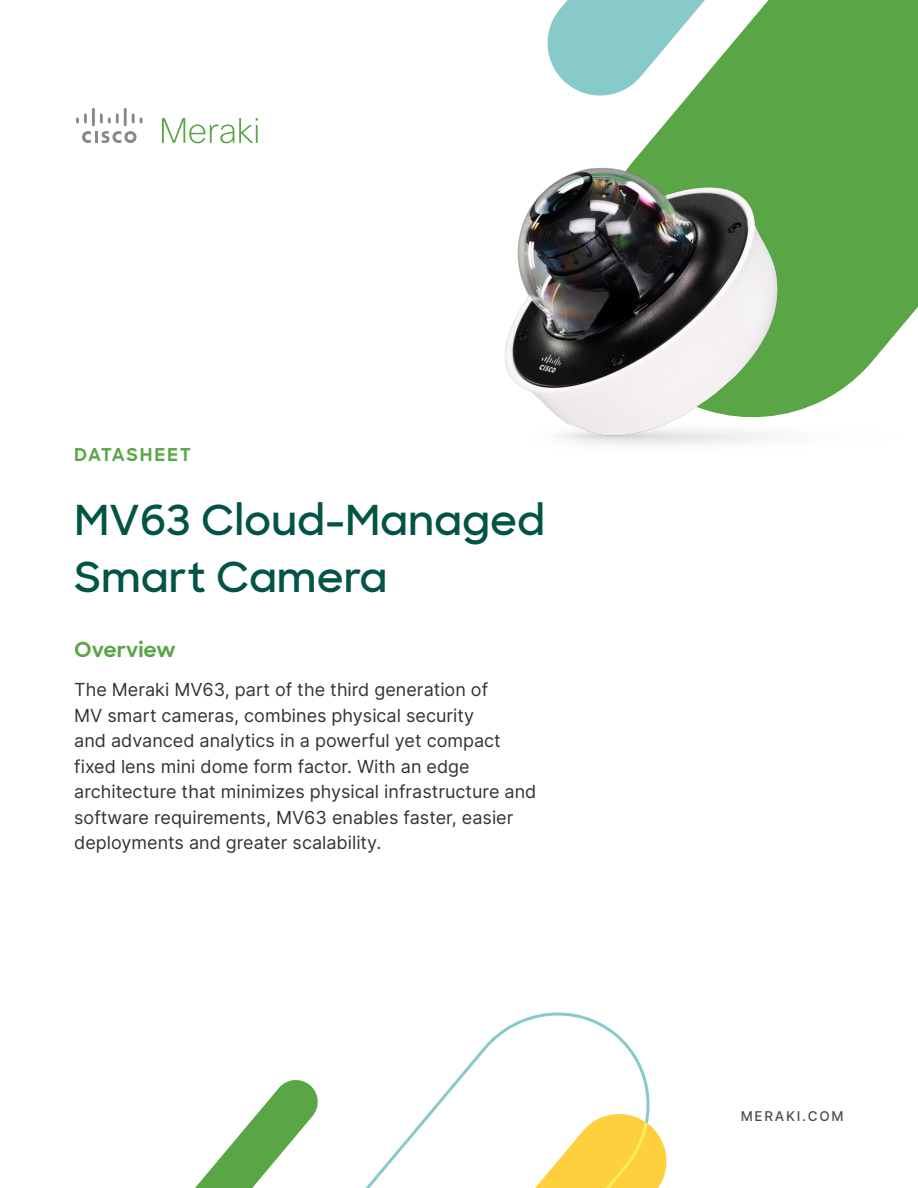
<style>
.page{position:relative;width:918px;height:1188px;background:#fff}
.page>*{position:absolute;margin:0;border:0;box-sizing:border-box;transform-origin:0 0}
.t1{font:600 42px/57px "Sharp Sans";color:#035445}
.t2{font:700 21px "Sharp Sans";color:#5aa646}
.t3{font:18px/25.5px "Inter";color:#333}
.t4{font:700 18px "Sharp Sans";letter-spacing:.095em;color:#5aa646}
.t5{font:500 13.5px "Inter";letter-spacing:.13em;color:#4d4d4d}
</style>
<div class="page">
<svg style="left:82px;top:131px;width:55px;height:12px"></svg>
<svg style="left:76px;top:113px;width:11px;height:10px"></svg>
<hr style="left:92px;top:108px;width:3px;height:18px;background:#878a8c">
<svg style="left:100px;top:113px;width:19px;height:10px"></svg>
<hr style="left:124px;top:108px;width:3px;height:18px;background:#878a8c">
<svg style="left:132px;top:113px;width:11px;height:10px"></svg>
<svg style="left:162px;top:118px;width:96px;height:25px"></svg>
<div style="left:794px;top:0;width:124px;height:101px;background:#5aa646"></div>
<svg style="left:547px;top:0;width:247px;height:101px"></svg>
<svg style="left:659px;top:1136px;width:8px;height:51px"></svg>
<svg style="left:365px;top:1012px;width:294px;height:176px"></svg>
<svg style="left:195px;top:1080px;width:123px;height:108px"></svg>
<img style="left:505px;top:101px;width:413px;height:344px">
<p class="t4" style="left:74px;top:441px;width:119px">DATASHEET</p>
<h1 class="t1" style="left:74px;top:489px;width:472px">MV63 Cloud-Managed<br>Smart Camera</h1>
<p class="t2" style="left:74px;top:634px;width:103px">Overview</p>
<p class="t3" style="left:74px;top:677px;width:464px">The Meraki MV63, part of the third generation of<br>MV smart cameras, combines physical security<br>and advanced analytics in a powerful yet compact fixed lens mini dome form factor. With an edge architecture that minimizes physical infrastructure and software requirements, MV63 enables faster, easier deployments and greater scalability.</p>
<p class="t5" style="left:741px;top:1106px;width:105px">MERAKI.COM</p>
</div>
